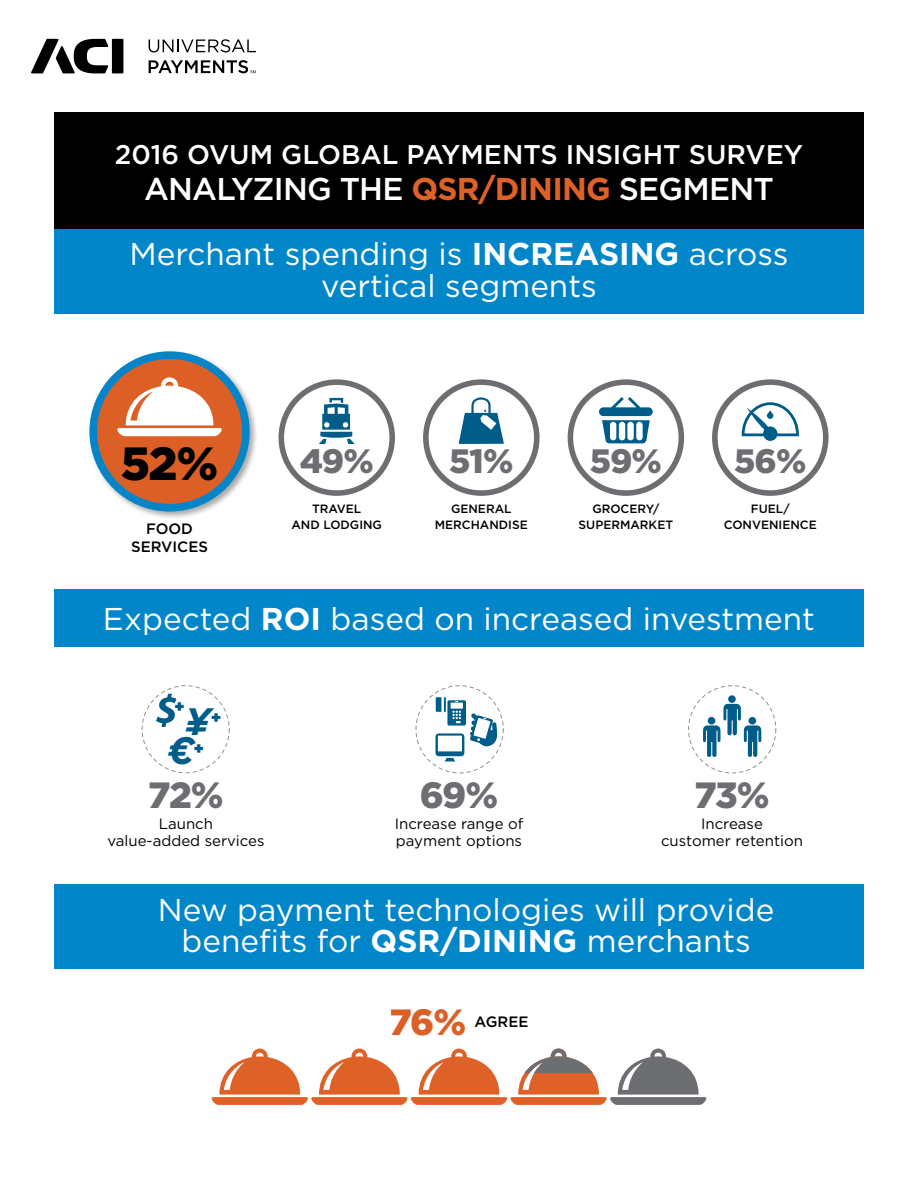
<style>
.page{position:relative;width:918px;height:1188px;background:#fff}
.page>*{position:absolute;margin:0;border:0;box-sizing:border-box;transform-origin:0 0}
.t1{font:900 46.5px "Gotham";color:#000}
.t2{font:italic 700 38.1px "Gotham";color:#005c89}
.t3{font:900 36.45px "Gotham";color:#6d6e71}
.t4{font:900 36.45px "Gotham";color:#dc6026}
.t5{font:900 33.75px "Gotham";letter-spacing:-.025em;color:#6d6e71}
.t6{font:31.5px/65.1px "Gotham";color:#fff;text-align:center}
.t7{font:500 27px "Gotham";color:#fff}
.t8{font:900 15.75px "Gotham";color:#005c89}
.t9{font:15px/16.5px "Gotham";color:#000;text-align:center}
.t10{font:500 15px/18px "Gotham";color:#000;text-align:center}
.t11{font:500 12px/16.5px "Gotham";color:#000;text-align:center}
.s1{font-weight:500}
.s2{font-weight:700;color:#de6128}
.s3{font-weight:700}
</style>
<div class="page">
<svg style="left:149px;top:39px;width:107px;height:13px"></svg>
<div style="left:112px;top:39px;width:11px;height:34px;background:#000"></div>
<svg style="left:31px;top:39px;width:77px;height:34px"></svg>
<svg style="left:149px;top:60px;width:107px;height:13px"></svg>
<div style="left:54px;top:113px;width:810px;height:116px;background:#000"></div>
<div style="left:54px;top:229px;width:810px;height:84px;background:#0086c9"></div>
<div style="left:54px;top:884px;width:810px;height:85px;background:#0086c9"></div>
<div style="left:728px;top:695px;width:8px;height:8px;background:#005c89;border-radius:50%"></div>
<svg style="left:703px;top:704px;width:58px;height:53px"></svg>
<div style="left:749px;top:717px;width:7px;height:8px;background:#005c89;border-radius:50%"></div>
<svg style="left:436px;top:697px;width:61px;height:64px"></svg>
<svg style="left:156px;top:694px;width:21px;height:33px"></svg>
<div style="left:87px;top:349px;width:172px;height:172px;background:#000;opacity:.35"></div>
<div style="left:93px;top:355px;width:153px;height:153px;background:#dc6026;border-radius:50%"></div>
<div style="left:89px;top:351px;width:161px;height:161px;border:8px solid #0585c8;border-radius:50%"></div>
<div style="left:568px;top:379px;width:116px;height:117px;border:6px solid #6d6e71;border-radius:50%"></div>
<svg style="left:599px;top:397px;width:54px;height:47px"></svg>
<div style="left:712px;top:379px;width:117px;height:117px;border:6px solid #6d6e71;border-radius:50%"></div>
<svg style="left:741px;top:402px;width:58px;height:39px"></svg>
<div style="left:279px;top:379px;width:116px;height:117px;border:6px solid #6d6e71;border-radius:50%"></div>
<svg style="left:319px;top:398px;width:36px;height:46px"></svg>
<div style="left:423px;top:379px;width:117px;height:117px;border:6px solid #6d6e71;border-radius:50%"></div>
<svg style="left:459px;top:397px;width:45px;height:47px"></svg>
<svg style="left:114px;top:377px;width:111px;height:59px"></svg>
<div style="left:54px;top:590px;width:810px;height:57px;background:#0086c9"></div>
<svg style="left:211px;top:1049px;width:496px;height:56px"></svg>
<p class="t7" style="left:115px;top:137px;width:690px">2016 OVUM GLOBAL PAYMENTS INSIGHT SURVEY</p>
<p class="t6" style="left:130px;top:156px;width:660px"><span class="s1">ANALYZING THE</span> <span class="s2">QSR/DINING</span> <span class="s1">SEGMENT<br></span>Merchant spending is <span class="s3">INCREASING</span> across</p>
<p class="t6" style="left:321px;top:252px;width:277px">vertical segments</p>
<h1 class="t1" style="left:121px;top:432px;width:99px">52%</h1>
<p class="t10" style="left:131px;top:519px;width:78px">FOOD<br>SERVICES</p>
<p class="t5" style="left:300px;top:438px;width:76px">49%</p>
<p class="t11" style="left:291px;top:500px;width:92px">TRAVEL<br>AND LODGING</p>
<p class="t5" style="left:449px;top:438px;width:66px">51%</p>
<p class="t11" style="left:435px;top:500px;width:94px">GENERAL<br>MERCHANDISE</p>
<p class="t5" style="left:590px;top:438px;width:74px">59%</p>
<p class="t11" style="left:579px;top:500px;width:96px">GROCERY/<br>SUPERMARKET</p>
<p class="t5" style="left:734px;top:438px;width:74px">56%</p>
<p class="t11" style="left:724px;top:500px;width:95px">FUEL/<br>CONVENIENCE</p>
<p class="t6" style="left:103px;top:586px;width:714px">Expected <span class="s3">ROI</span> based on increased investment</p>
<p class="t8" style="left:175px;top:696px;width:12px">+</p>
<p class="t2" style="left:184px;top:696px;width:29px">¥</p>
<p class="t8" style="left:211px;top:706px;width:12px">+</p>
<p class="t2" style="left:167px;top:726px;width:29px">€</p>
<p class="t8" style="left:194px;top:737px;width:12px">+</p>
<p class="t3" style="left:148px;top:770px;width:77px">72%</p>
<p class="t3" style="left:420px;top:770px;width:80px">69%</p>
<p class="t3" style="left:694px;top:770px;width:77px">73%</p>
<p class="t9" style="left:107px;top:815px;width:159px">Launch<br>value-added services</p>
<p class="t9" style="left:395px;top:815px;width:130px;text-align:left">Increase range of payment options</p>
<p class="t9" style="left:661px;top:815px;width:143px">Increase<br>customer retention</p>
<p class="t6" style="left:158px;top:893px;width:618px;line-height:31.5px">New payment technologies will provide benefits for <span class="s3">QSR/DINING</span> merchants</p>
<p class="t4" style="left:390px;top:997px;width:78px">76%</p>
<p class="t10" style="left:475px;top:1013px;width:55px">AGREE</p>
</div>
